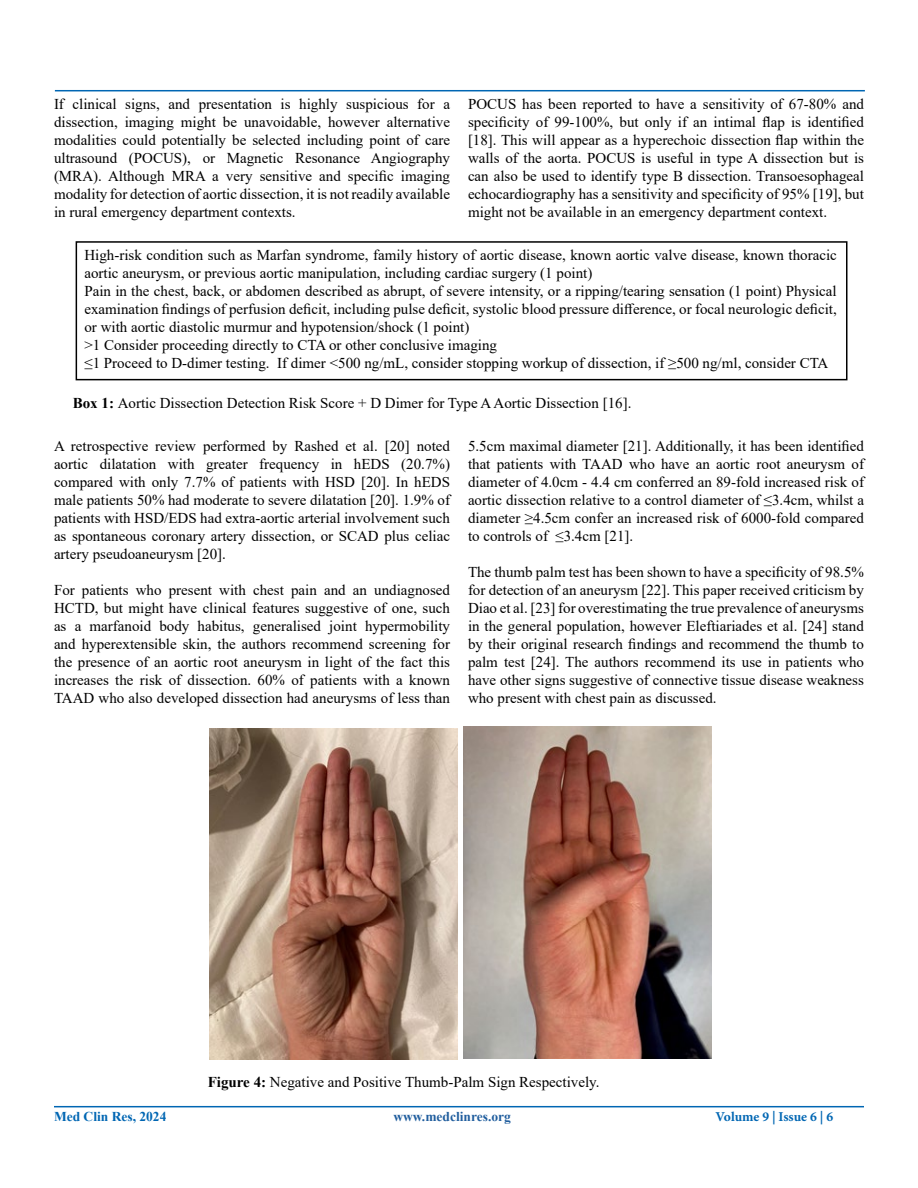
<style>
.page{position:relative;width:918px;height:1188px;background:#fff}
.page>*{position:absolute;margin:0;border:0;box-sizing:border-box;transform-origin:0 0}
.t1{font:15px/18px "Times New Roman";color:#000;text-align:justify}
.t2{font:700 13.5px "Times New Roman";color:#215e9e}
.t3{font:700 13.5px "Minion Pro";letter-spacing:-.005em;color:#0066b3}
.t4{font:700 13.5px "Times New Roman";color:#0066b3}
.s1{font-weight:700}
</style>
<div class="page">
<hr style="left:54px;top:1106px;width:810px;height:1px;background:#0066b3">
<hr style="left:55px;top:90px;width:810px;height:1px;background:#0066b3">
<div style="left:76px;top:241px;width:772px;height:139px;border:2px solid #000"></div>
<img style="left:210px;top:728px;width:248px;height:331px">
<img style="left:464px;top:727px;width:247px;height:331px">
<p class="t1" style="left:54px;top:94px;width:398px">If clinical signs, and presentation is highly suspicious for a dissection, imaging might be unavoidable, however alternative modalities could potentially be selected including point of care ultrasound (POCUS), or Magnetic Resonance Angiography (MRA). Although MRA a very sensitive and specific imaging modality for detection of aortic dissection, it is not readily available in rural emergency department contexts.</p>
<p class="t1" style="left:468px;top:94px;width:398px">POCUS has been reported to have a sensitivity of 67-80% and specificity of 99-100%, but only if an intimal flap is identified [18]. This will appear as a hyperechoic dissection flap within the walls of the aorta. POCUS is useful in type A dissection but is can also be used to identify type B dissection. Transoesophageal echocardiography has a sensitivity and specificity of 95% [19], but might not be available in an emergency department context.</p>
<p class="t1" style="left:84px;top:246px;width:754px;text-align:left">High-risk condition such as Marfan syndrome, family history of aortic disease, known aortic valve disease, known thoracic aortic aneurysm, or previous aortic manipulation, including cardiac surgery (1 point)<br>Pain in the chest, back, or abdomen described as abrupt, of severe intensity, or a ripping/tearing sensation (1 point) Physical examination findings of perfusion deficit, including pulse deficit, systolic blood pressure difference, or focal neurologic deficit, or with aortic diastolic murmur and hypotension/shock (1 point)<br>&gt;1 Consider proceeding directly to CTA or other conclusive imaging<br>≤1 Proceed to D-dimer testing. If dimer &lt;500 ng/mL, consider stopping workup of dissection, if ≥500 ng/ml, consider CTA</p>
<p class="t1" style="left:73px;top:394px;width:560px"><span class="s1">Box 1:</span> Aortic Dissection Detection Risk Score + D Dimer for Type A Aortic Dissection [16].</p>
<p class="t1" style="left:54px;top:437px;width:398px">A retrospective review performed by Rashed et al. [20] noted aortic dilatation with greater frequency in hEDS (20.7%) compared with only 7.7% of patients with HSD [20]. In hEDS male patients 50% had moderate to severe dilatation [20]. 1.9% of patients with HSD/EDS had extra-aortic arterial involvement such as spontaneous coronary artery dissection, or SCAD plus celiac artery pseudoaneurysm [20].</p>
<p class="t1" style="left:54px;top:581px;width:398px">For patients who present with chest pain and an undiagnosed HCTD, but might have clinical features suggestive of one, such as a marfanoid body habitus, generalised joint hypermobility and hyperextensible skin, the authors recommend screening for the presence of an aortic root aneurysm in light of the fact this increases the risk of dissection. 60% of patients with a known TAAD who also developed dissection had aneurysms of less than</p>
<p class="t1" style="left:468px;top:437px;width:398px">5.5cm maximal diameter [21]. Additionally, it has been identified that patients with TAAD who have an aortic root aneurysm of diameter of 4.0cm - 4.4 cm conferred an 89-fold increased risk of aortic dissection relative to a control diameter of ≤3.4cm, whilst a diameter ≥4.5cm confer an increased risk of 6000-fold compared to controls of ≤3.4cm [21].</p>
<p class="t1" style="left:468px;top:563px;width:398px">The thumb palm test has been shown to have a specificity of 98.5% for detection of an aneurysm [22]. This paper received criticism by Diao et al. [23] for overestimating the true prevalence of aneurysms in the general population, however Eleftiariades et al. [24] stand by their original research findings and recommend the thumb to palm test [24]. The authors recommend its use in patients who have other signs suggestive of connective tissue disease weakness who present with chest pain as discussed.</p>
<p class="t1" style="left:208px;top:1072px;width:393px"><span class="s1">Figure 4:</span> Negative and Positive Thumb-Palm Sign Respectively.</p>
<p class="t4" style="left:54px;top:1107px;width:114px">Med Clin Res, 2024</p>
<p class="t2" style="left:393px;top:1106px;width:119px">www.medclinres.org</p>
<p class="t3" style="left:716px;top:1107px;width:119px">Volume 9 | Issue 6 | 6</p>
</div>
